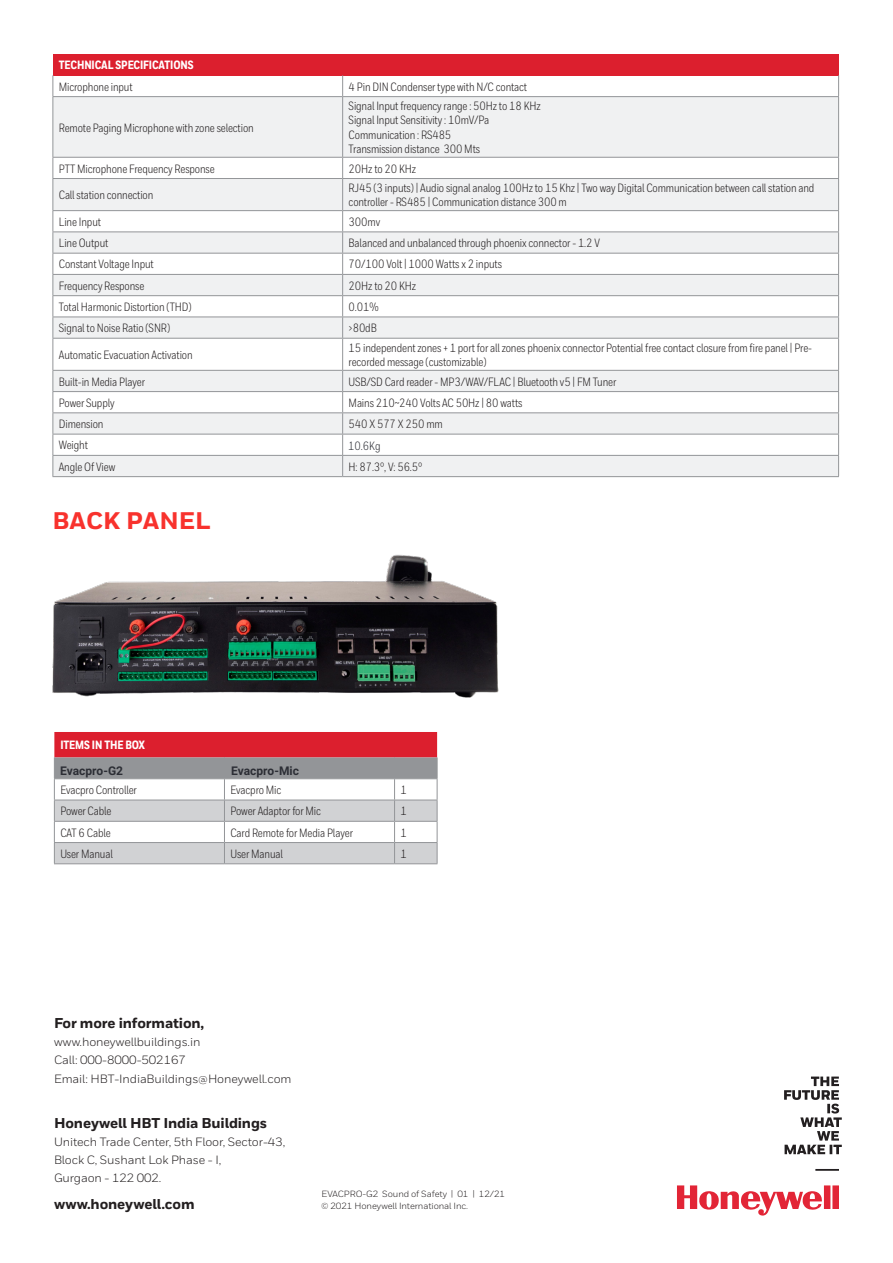
<style>
.page{position:relative;width:893px;height:1263px;background:#fff}
.page>*{position:absolute;margin:0;border:0;box-sizing:border-box;transform-origin:0 0}
.t1{font:800 24px "Honeywell Sans";color:#f8322d}
.Cover__Address_Block{font:800 14.25px "Honeywell Sans";letter-spacing:-.01em;color:#231f20}
.Table__Body{font:12px/14.2px "Honeywell Cond";letter-spacing:-.01em;color:#231f20}
.Cover__Address_Block-2{font:12px/18px "Honeywell Sans";letter-spacing:-.01em;color:#231f20}
.Table__Header__Conde{font:800 12px "Honeywell Cond";letter-spacing:-.01em;color:#fff}
.t2{font:700 12px "Roboto";color:#2c2e35}
.t3{font:12px "Honeywell Cond";color:#2c2e35}
.Cover__Copyright{font:9px "Honeywell Sans";letter-spacing:-.01em;color:#231f20}
</style>
<div class="page">
<svg style="left:677px;top:1185px;width:162px;height:31px"></svg>
<svg style="left:784px;top:1076px;width:58px;height:95px"></svg>
<div style="left:53px;top:54px;width:786px;height:21px;background:#dc1f2e"></div>
<svg style="left:53px;top:97px;width:785px;height:379px;fill:#f0f1f2"></svg>
<svg style="left:52px;top:75px;width:1px;height:21px"></svg>
<svg style="left:342px;top:75px;width:1px;height:21px"></svg>
<svg style="left:838px;top:75px;width:1px;height:21px"></svg>
<hr style="left:52px;top:96px;width:291px;height:1px;background:#939598">
<hr style="left:52px;top:97px;width:1px;height:60px;background:#939598">
<hr style="left:343px;top:96px;width:496px;height:1px;background:#939598">
<hr style="left:342px;top:97px;width:1px;height:60px;background:#939598">
<hr style="left:838px;top:97px;width:1px;height:60px;background:#939598">
<hr style="left:52px;top:157px;width:291px;height:1px;background:#939598">
<svg style="left:52px;top:158px;width:1px;height:20px"></svg>
<hr style="left:343px;top:157px;width:496px;height:1px;background:#939598">
<svg style="left:342px;top:158px;width:1px;height:20px"></svg>
<svg style="left:838px;top:158px;width:1px;height:20px"></svg>
<hr style="left:52px;top:178px;width:291px;height:1px;background:#939598">
<hr style="left:52px;top:179px;width:1px;height:31px;background:#939598">
<hr style="left:343px;top:178px;width:496px;height:1px;background:#939598">
<hr style="left:342px;top:179px;width:1px;height:31px;background:#939598">
<hr style="left:838px;top:179px;width:1px;height:31px;background:#939598">
<hr style="left:52px;top:210px;width:291px;height:1px;background:#939598">
<hr style="left:343px;top:210px;width:496px;height:1px;background:#939598">
<hr style="left:52px;top:231px;width:291px;height:1px;background:#939598">
<hr style="left:343px;top:231px;width:496px;height:1px;background:#939598">
<hr style="left:52px;top:253px;width:291px;height:1px;background:#939598">
<hr style="left:343px;top:253px;width:496px;height:1px;background:#939598">
<hr style="left:52px;top:274px;width:291px;height:1px;background:#939598">
<hr style="left:343px;top:274px;width:496px;height:1px;background:#939598">
<hr style="left:52px;top:295px;width:291px;height:1px;background:#939598">
<hr style="left:343px;top:295px;width:496px;height:1px;background:#939598">
<hr style="left:52px;top:317px;width:291px;height:1px;background:#939598">
<svg style="left:52px;top:211px;width:1px;height:127px"></svg>
<hr style="left:343px;top:317px;width:496px;height:1px;background:#939598">
<svg style="left:342px;top:211px;width:1px;height:127px"></svg>
<svg style="left:838px;top:211px;width:1px;height:127px"></svg>
<hr style="left:52px;top:338px;width:291px;height:1px;background:#939598">
<hr style="left:52px;top:339px;width:1px;height:31px;background:#939598">
<hr style="left:343px;top:338px;width:496px;height:1px;background:#939598">
<hr style="left:342px;top:339px;width:1px;height:31px;background:#939598">
<hr style="left:838px;top:339px;width:1px;height:31px;background:#939598">
<hr style="left:52px;top:370px;width:291px;height:1px;background:#939598">
<hr style="left:343px;top:370px;width:496px;height:1px;background:#939598">
<hr style="left:52px;top:391px;width:291px;height:1px;background:#939598">
<hr style="left:343px;top:391px;width:496px;height:1px;background:#939598">
<hr style="left:52px;top:412px;width:291px;height:1px;background:#939598">
<hr style="left:343px;top:412px;width:496px;height:1px;background:#939598">
<hr style="left:52px;top:434px;width:291px;height:1px;background:#939598">
<hr style="left:343px;top:434px;width:496px;height:1px;background:#939598">
<hr style="left:52px;top:455px;width:291px;height:1px;background:#939598">
<svg style="left:52px;top:371px;width:1px;height:105px"></svg>
<hr style="left:343px;top:455px;width:496px;height:1px;background:#939598">
<svg style="left:342px;top:371px;width:1px;height:105px"></svg>
<svg style="left:838px;top:371px;width:1px;height:105px"></svg>
<hr style="left:52px;top:476px;width:291px;height:1px;background:#939598">
<hr style="left:343px;top:476px;width:496px;height:1px;background:#939598">
<svg style="left:54px;top:732px;width:384px;height:132px"></svg>
<hr style="left:54px;top:863px;width:170px;height:1px;background:#939598">
<hr style="left:224px;top:863px;width:171px;height:1px;background:#939598">
<hr style="left:395px;top:863px;width:42px;height:1px;background:#939598">
<img style="left:52px;top:554px;width:447px;height:144px">
<p class="Table__Header__Conde" style="left:59px;top:58px;width:136px">TECHNICAL SPECIFICATIONS</p>
<p class="Table__Body" style="left:59px;top:79px;width:75px">Microphone input</p>
<p class="Table__Body" style="left:349px;top:79px;width:180px">4 Pin DIN Condenser type with N/C contact</p>
<p class="Table__Body" style="left:59px;top:120px;width:196px">Remote Paging Microphone with zone selection</p>
<p class="Table__Body" style="left:349px;top:99px;width:194px">Signal Input frequency range : 50Hz to 18 KHz Signal Input Sensitivity : 10mV/Pa Communication : RS485<br>Transmission distance 300 Mts</p>
<p class="Table__Body" style="left:59px;top:161px;width:157px">PTT Microphone Frequency Response</p>
<p class="Table__Body" style="left:349px;top:161px;width:69px">20Hz to 20 KHz</p>
<p class="Table__Body" style="left:59px;top:188px;width:96px">Call station connection</p>
<p class="Table__Body" style="left:349px;top:181px;width:467px">RJ45 (3 inputs) | Audio signal analog 100Hz to 15 Khz | Two way Digital Communication between call station and controller - RS485 | Communication distance 300 m</p>
<p class="Table__Body" style="left:59px;top:215px;width:44px">Line Input</p>
<p class="Table__Body" style="left:349px;top:215px;width:33px">300mv</p>
<p class="Table__Body" style="left:59px;top:236px;width:51px">Line Output</p>
<p class="Table__Body" style="left:349px;top:236px;width:253px">Balanced and unbalanced through phoenix connector - 1.2 V</p>
<p class="Table__Body" style="left:59px;top:257px;width:96px">Constant Voltage Input</p>
<p class="Table__Body" style="left:349px;top:257px;width:155px">70/100 Volt | 1000 Watts x 2 inputs</p>
<p class="Table__Body" style="left:59px;top:278px;width:87px">Frequency Response</p>
<p class="Table__Body" style="left:349px;top:278px;width:69px">20Hz to 20 KHz</p>
<p class="Table__Body" style="left:59px;top:300px;width:134px">Total Harmonic Distortion (THD)</p>
<p class="Table__Body" style="left:349px;top:300px;width:32px">0.01%</p>
<p class="Table__Body" style="left:59px;top:321px;width:113px">Signal to Noise Ratio (SNR)</p>
<p class="Table__Body" style="left:349px;top:321px;width:30px">&gt;80dB</p>
<p class="Table__Body" style="left:59px;top:348px;width:135px">Automatic Evacuation Activation</p>
<p class="Table__Body" style="left:349px;top:341px;width:465px">15 independent zones + 1 port for all zones phoenix connector Potential free contact closure from fire panel | Pre&shy;recorded message (customizable)</p>
<p class="Table__Body" style="left:59px;top:374px;width:88px">Built-in Media Player</p>
<p class="Table__Body" style="left:349px;top:374px;width:269px">USB/SD Card reader - MP3/WAV/FLAC | Bluetooth v5 | FM Tuner</p>
<p class="Table__Body" style="left:59px;top:396px;width:57px">Power Supply</p>
<p class="Table__Body" style="left:349px;top:396px;width:175px">Mains 210~240 Volts AC 50Hz | 80 watts</p>
<p class="Table__Body" style="left:59px;top:417px;width:46px">Dimension</p>
<p class="Table__Body" style="left:349px;top:417px;width:96px">540 X 577 X 250 mm</p>
<p class="Table__Body" style="left:59px;top:438px;width:31px">Weight</p>
<p class="Table__Body" style="left:59px;top:459px;width:58px">Angle Of View</p>
<p class="Table__Body" style="left:349px;top:459px;width:75px">H: 87.3°, V: 56.5°</p>
<p class="t3" style="left:348px;top:439px;width:34px">10.6Kg</p>
<h1 class="t1" style="left:52px;top:506px;width:160px">BACK PANEL</h1>
<p class="Table__Header__Conde" style="left:60px;top:738px;width:86px">ITEMS IN THE BOX</p>
<p class="Table__Body" style="left:60px;top:783px;width:78px">Evacpro Controller</p>
<p class="Table__Body" style="left:230px;top:783px;width:52px">Evacpro Mic</p>
<p class="Table__Body" style="left:400px;top:783px;width:8px">1</p>
<p class="Table__Body" style="left:60px;top:804px;width:53px">Power Cable</p>
<p class="Table__Body" style="left:230px;top:804px;width:92px">Power Adaptor for Mic</p>
<p class="Table__Body" style="left:400px;top:804px;width:8px">1</p>
<p class="Table__Body" style="left:60px;top:825px;width:52px">CAT 6 Cable</p>
<p class="Table__Body" style="left:230px;top:825px;width:124px">Card Remote for Media Player</p>
<p class="Table__Body" style="left:400px;top:825px;width:8px">1</p>
<p class="Table__Body" style="left:60px;top:847px;width:54px">User Manual</p>
<p class="Table__Body" style="left:230px;top:847px;width:54px">User Manual</p>
<p class="Table__Body" style="left:400px;top:847px;width:8px">1</p>
<p class="t2" style="left:60px;top:764px;width:65px">Evacpro-G2</p>
<p class="t2" style="left:231px;top:764px;width:70px">Evacpro-Mic</p>
<p class="Cover__Address_Block" style="left:54px;top:1014px;width:152px">For more information,</p>
<p class="Cover__Address_Block-2" style="left:54px;top:1033px;width:148px">www.honeywellbuildings.in</p>
<p class="Cover__Address_Block-2" style="left:54px;top:1051px;width:133px">Call: 000-8000-502167</p>
<p class="Cover__Address_Block-2" style="left:54px;top:1070px;width:239px">Email: HBT-IndiaBuildings@Honeywell.com</p>
<p class="Cover__Address_Block" style="left:54px;top:1114px;width:215px">Honeywell HBT India Buildings</p>
<p class="Cover__Address_Block-2" style="left:54px;top:1133px;width:233px">Unitech Trade Center, 5th Floor, Sector-43,</p>
<p class="Cover__Address_Block-2" style="left:54px;top:1151px;width:169px">Block C, Sushant Lok Phase - I,<br>Gurgaon - 122 002.</p>
<p class="Cover__Address_Block" style="left:54px;top:1195px;width:142px">www.honeywell.com</p>
<p class="Cover__Copyright" style="left:322px;top:1188px;width:185px">EVACPRO-G2 Sound of Safety | 01 | 12/21</p>
<p class="Cover__Copyright" style="left:321px;top:1200px;width:149px">© 2021 Honeywell International Inc.</p>
</div>
